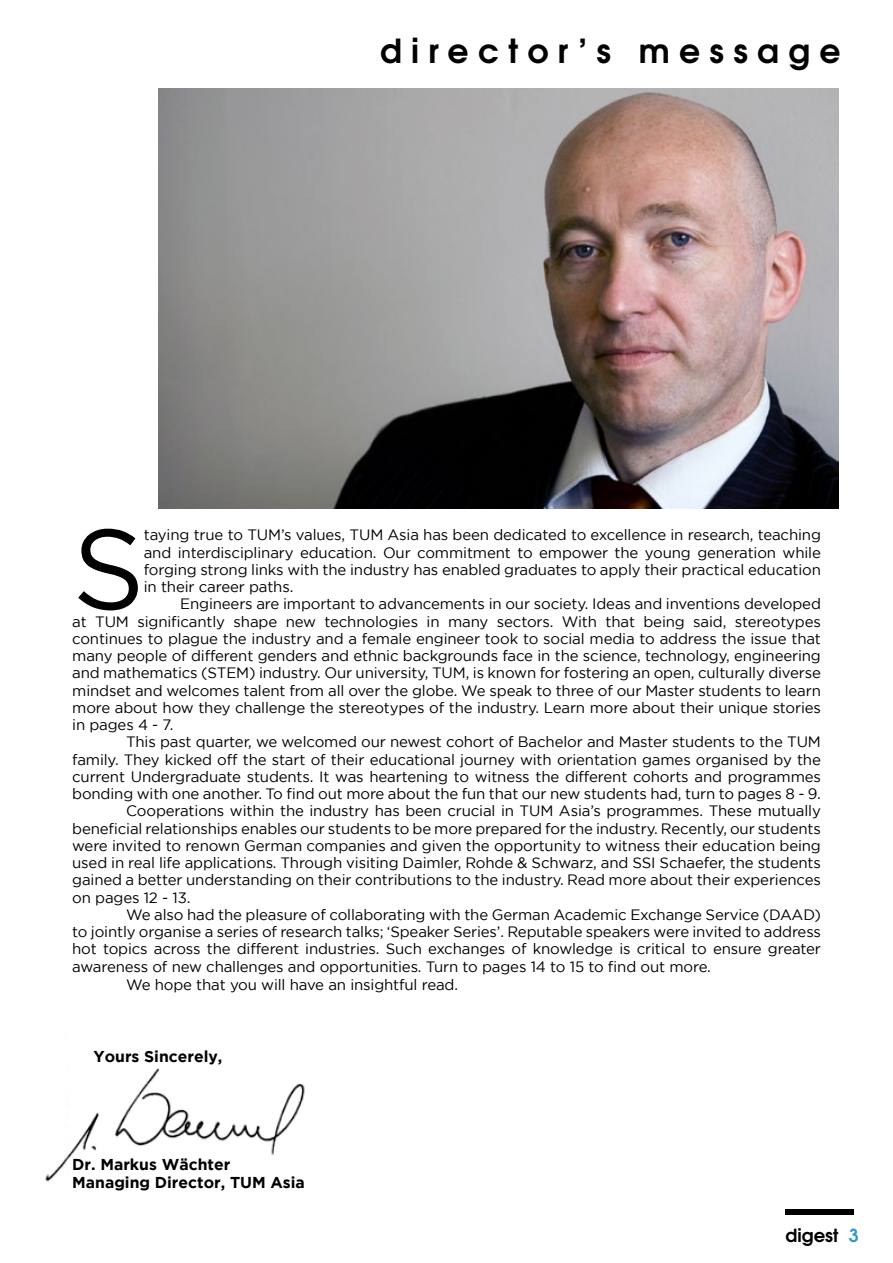
<style>
.page{position:relative;width:893px;height:1263px;background:#fff}
.page>*{position:absolute;margin:0;border:0;box-sizing:border-box;transform-origin:0 0}
.t1{font:113.55px "Gotham";color:#000}
.t2{font:700 33px "Te X Gyre Adventor";letter-spacing:.28em;color:#000}
.t3{font:700 18px "Te X Gyre Adventor";color:#000}
.t4{font:700 15.75px/18px "Gotham";color:#000}
.t5{font:15px/17.2px "Gotham";letter-spacing:-.01em;color:#000;text-align:justify}
.s1{color:#39c}
</style>
<div class="page">
<img style="left:45px;top:1068px;width:260px;height:114px">
<img style="left:158px;top:89px;width:681px;height:420px">
<div style="left:786px;top:1209px;width:68px;height:6px;background:#000"></div>
<h2 class="t2" style="left:380px;top:23px;width:462px">director’s message</h2>
<h1 class="t1" style="left:72px;top:506px;width:74px">S</h1>
<p class="t5" style="left:144px;top:526px;width:679px">taying true to TUM’s values, TUM Asia has been dedicated to excellence in research, teaching and interdisciplinary education. Our commitment to empower the young generation while forging strong links with the industry has enabled graduates to apply their practical education in their career paths.</p>
<p class="t5" style="left:72px;top:595px;width:750px;text-indent:108px">Engineers are important to advancements in our society. Ideas and inventions developed at TUM significantly shape new technologies in many sectors. With that being said, stereotypes continues to plague the industry and a female engineer took to social media to address the issue that many people of different genders and ethnic backgrounds face in the science, technology, engineering and mathematics (STEM) industry. Our university, TUM, is known for fostering an open, culturally diverse mindset and welcomes talent from all over the globe. We speak to three of our Master students to learn more about how they challenge the stereotypes of the industry. Learn more about their unique stories in pages 4 - 7.</p>
<p class="t5" style="left:126px;top:733px;width:696px">This past quarter, we welcomed our newest cohort of Bachelor and Master students to the TUM</p>
<p class="t5" style="left:72px;top:750px;width:750px">family. They kicked off the start of their educational journey with orientation games organised by the</p>
<p class="t5" style="left:72px;top:768px;width:750px">current Undergraduate students. It was heartening to witness the different cohorts and programmes</p>
<p class="t5" style="left:72px;top:785px;width:750px">bonding with one another. To find out more about the fun that our new students had, turn to pages 8 - 9.</p>
<p class="t5" style="left:126px;top:802px;width:696px">Cooperations within the industry has been crucial in TUM Asia’s programmes. These mutually</p>
<p class="t5" style="left:72px;top:819px;width:750px">beneficial relationships enables our students to be more prepared for the industry. Recently, our students</p>
<p class="t5" style="left:72px;top:837px;width:750px">were invited to renown German companies and given the opportunity to witness their education being</p>
<p class="t5" style="left:72px;top:854px;width:750px">used in real life applications. Through visiting Daimler, Rohde &amp; Schwarz, and SSI Schaefer, the students</p>
<p class="t5" style="left:72px;top:871px;width:750px">gained a better understanding on their contributions to the industry. Read more about their experiences</p>
<p class="t5" style="left:72px;top:888px;width:120px">on pages 12 - 13.</p>
<p class="t5" style="left:126px;top:906px;width:696px">We also had the pleasure of collaborating with the German Academic Exchange Service (DAAD)</p>
<p class="t5" style="left:72px;top:923px;width:750px">to jointly organise a series of research talks; ‘Speaker Series’. Reputable speakers were invited to address</p>
<p class="t5" style="left:72px;top:940px;width:750px">hot topics across the different industries. Such exchanges of knowledge is critical to ensure greater</p>
<p class="t5" style="left:72px;top:957px;width:640px">awareness of new challenges and opportunities. Turn to pages 14 to 15 to find out more.</p>
<p class="t5" style="left:126px;top:975px;width:333px">We hope that you will have an insightful read.</p>
<p class="t4" style="left:93px;top:1047px;width:131px">Yours Sincerely,</p>
<p class="t4" style="left:72px;top:1155px;width:234px">Dr. Markus Wächter<br>Managing Director, TUM Asia</p>
<p class="t3" style="left:786px;top:1219px;width:75px">digest <span class="s1">3</span></p>
</div>
